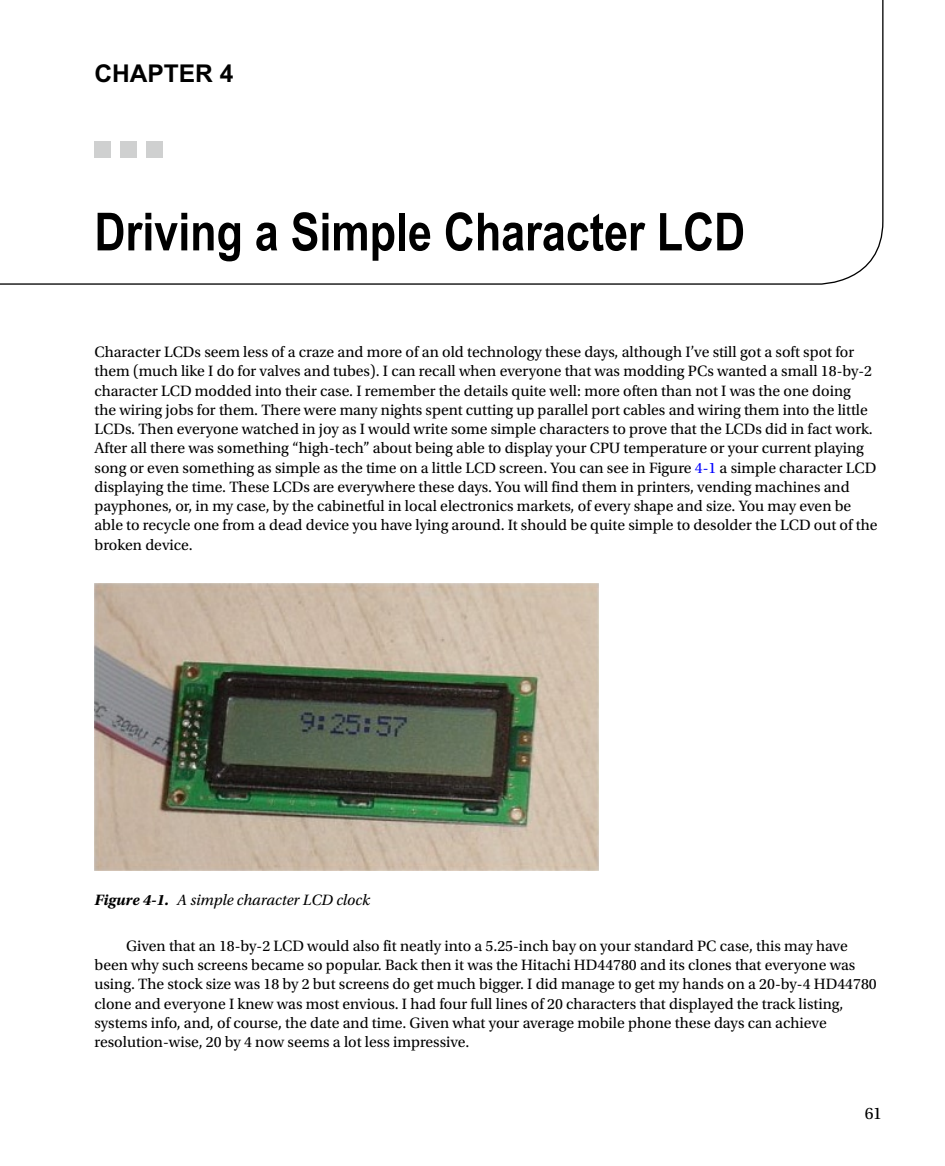
<style>
.page{position:relative;width:945px;height:1166px;background:#fff}
.page>*{position:absolute;margin:0;border:0;box-sizing:border-box;transform-origin:0 0}
.t1{font:700 52.5px "Arial Narrow";color:#000}
.t2{font:700 24.5px "Arial";color:#000}
.t3{font:17.5px "Utopia Std";color:#000}
.t4{font:15.75px/19.2px "Utopia Std";color:#000}
.t5{font:italic 15.75px "Utopia Std";color:#000}
.s1{color:#00f}
.s2{font-weight:700}
</style>
<div class="page">
<svg style="left:0;top:0;width:884px;height:285px"></svg>
<img style="left:94px;top:583px;width:505px;height:287px">
<h2 class="t2" style="left:94px;top:59px;width:140px">CHAPTER 4</h2>
<h1 class="t1" style="left:94px;top:201px;width:652px">Driving a Simple Character LCD</h1>
<p class="t4" style="left:94px;top:343px;width:785px">Character LCDs seem less of a craze and more of an old technology these days, although I’ve still got a soft spot for them (much like I do for valves and tubes). I can recall when everyone that was modding PCs wanted a small 18-by-2 character LCD modded into their case. I remember the details quite well: more often than not I was the one doing<br>the wiring jobs for them. There were many nights spent cutting up parallel port cables and wiring them into the little LCDs. Then everyone watched in joy as I would write some simple characters to prove that the LCDs did in fact work.<br>After all there was something “high-tech” about being able to display your CPU temperature or your current playing song or even something as simple as the time on a little LCD screen. You can see in Figure <span class="s1">4-1</span> a simple character LCD displaying the time. These LCDs are everywhere these days. You will find them in printers, vending machines and payphones, or, in my case, by the cabinetful in local electronics markets, of every shape and size. You may even be able to recycle one from a dead device you have lying around. It should be quite simple to desolder the LCD out of the broken device.</p>
<p class="t5" style="left:94px;top:891px;width:277px"><span class="s2">Figure 4-1.</span> A simple character LCD clock</p>
<p class="t4" style="left:95px;top:936px;width:784px;text-indent:31px">Given that an 18-by-2 LCD would also fit neatly into a 5.25-inch bay on your standard PC case, this may have been why such screens became so popular. Back then it was the Hitachi HD44780 and its clones that everyone was using. The stock size was 18 by 2 but screens do get much bigger. I did manage to get my hands on a 20-by-4 HD44780 clone and everyone I knew was most envious. I had four full lines of 20 characters that displayed the track listing, systems info, and, of course, the date and time. Given what your average mobile phone these days can achieve resolution-wise, 20 by 4 now seems a lot less impressive.</p>
<p class="t3" style="left:865px;top:1103px;width:19px">61</p>
</div>
